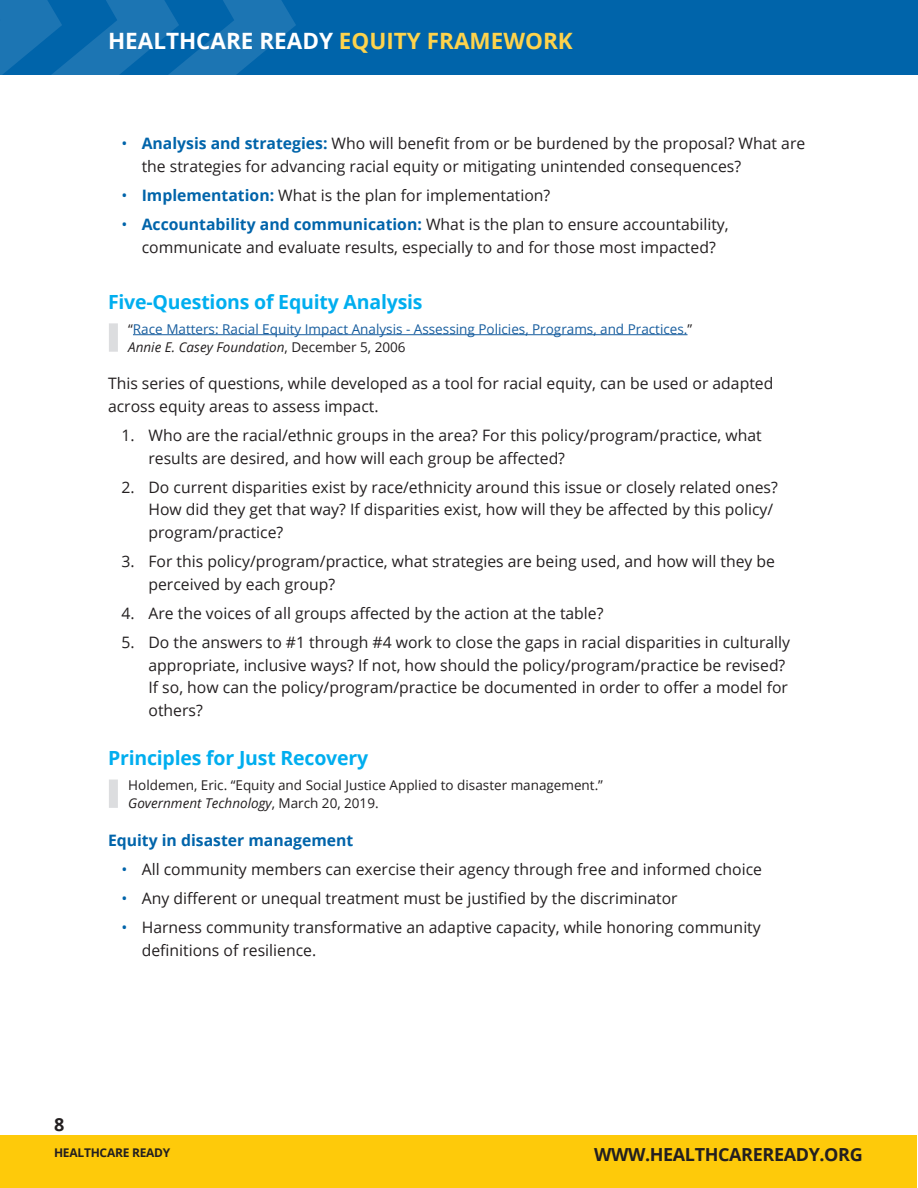
<style>
.page{position:relative;width:918px;height:1188px;background:#fff}
.page>*{position:absolute;margin:0;border:0;box-sizing:border-box;transform-origin:0 0}
.t1{font:700 22.5px "Open Sans";color:#fff}
.t2{font:700 19.5px "Open Sans";letter-spacing:-.01em;color:#00aeef}
.t3{font:700 18px "Open Sans";letter-spacing:-.02em;color:#231f20}
.BODY{font:15.75px/22.5px "Open Sans";color:#231f20}
.BODY-2{font:700 15.75px "Open Sans";color:#0064aa}
.Source{font:13.5px/18px "Open Sans";color:#175d9e}
.Source-2{font:13.5px/18px "Open Sans";color:#231f20}
.t4{font:700 12px "Open Sans";letter-spacing:-.02em;color:#231f20}
.s1{color:#fed34c}
.s2{color:#0064aa}
.s3{font-weight:700;color:#0064aa}
.s4{color:#231f20}
.s5{font-style:italic;color:#231f20}
.s6{font-style:italic}
</style>
<div class="page">
<div style="left:1px;top:1136px;width:916px;height:52px;background:#feca0a"></div>
<div style="left:0;top:0;width:918px;height:75px;background:#0064aa"></div>
<svg style="left:0;top:0;width:296px;height:75px"></svg>
<div style="left:109px;top:323px;width:9px;height:29px;background:#dcdddf"></div>
<hr style="left:133px;top:334px;width:555px;height:1px;background:#175d9e">
<div style="left:109px;top:780px;width:9px;height:28px;background:#dcdddf"></div>
<h1 class="t1" style="left:108px;top:25px;width:466px">HEALTHCARE READY <span class="s1">EQUITY FRAMEWORK</span></h1>
<p class="BODY" style="left:142px;top:132px;width:665px;text-indent:-20px"><span class="s2">•</span> <span class="s3">Analysis and strategies:</span> Who will benefit from or be burdened by the proposal? What are the strategies for advancing racial equity or mitigating unintended consequences?</p>
<p class="BODY" style="left:122px;top:184px;width:430px"><span class="s2">•</span> <span class="s3">Implementation:</span> What is the plan for implementation?</p>
<p class="BODY" style="left:122px;top:213px;width:609px;text-align:center"><span class="s2">•</span> <span class="s3">Accountability and communication:</span> What is the plan to ensure accountability, communicate and evaluate results, especially to and for those most impacted?</p>
<h2 class="t2" style="left:108px;top:288px;width:316px">Five-Questions of Equity Analysis</h2>
<p class="Source" style="left:128px;top:319px;width:565px"><span class="s4">“</span>Race Matters: Racial Equity Impact Analysis - Assessing Policies, Programs, and Practices.<span class="s4">”<br></span><span class="s5">Annie E. Casey Foundation</span><span class="s4">, December 5, 2006</span></p>
<p class="BODY" style="left:108px;top:372px;width:667px">This series of questions, while developed as a tool for racial equity, can be used or adapted across equity areas to assess impact.</p>
<p class="BODY" style="left:148px;top:424px;width:615px;text-indent:-27px">1. Who are the racial/ethnic groups in the area? For this policy/program/practice, what results are desired, and how will each group be affected?</p>
<p class="BODY" style="left:148px;top:475px;width:631px;text-indent:-27px">2. Do current disparities exist by race/ethnicity around this issue or closely related ones?<br>How did they get that way? If disparities exist, how will they be affected by this policy/ program/practice?</p>
<p class="BODY" style="left:148px;top:550px;width:628px;text-indent:-27px">3. For this policy/program/practice, what strategies are being used, and how will they be perceived by each group?</p>
<p class="BODY" style="left:122px;top:601px;width:484px">4. Are the voices of all groups affected by the action at the table?</p>
<p class="BODY" style="left:148px;top:631px;width:643px;text-indent:-27px">5. Do the answers to #1 through #4 work to close the gaps in racial disparities in culturally appropriate, inclusive ways? If not, how should the policy/program/practice be revised?<br>If so, how can the policy/program/practice be documented in order to offer a model for others?</p>
<h2 class="t2" style="left:108px;top:744px;width:262px">Principles for Just Recovery</h2>
<p class="Source-2" style="left:128px;top:776px;width:476px">Holdemen, Eric. “Equity and Social Justice Applied to disaster management.”<br><span class="s6">Government Technology</span>, March 20, 2019.</p>
<p class="BODY-2" style="left:108px;top:829px;width:247px">Equity in disaster management</p>
<p class="BODY" style="left:122px;top:857px;width:642px"><span class="s2">•</span> All community members can exercise their agency through free and informed choice</p>
<p class="BODY" style="left:122px;top:887px;width:558px"><span class="s2">•</span> Any different or unequal treatment must be justified by the discriminator</p>
<p class="BODY" style="left:142px;top:916px;width:621px;text-indent:-20px"><span class="s2">•</span> Harness community transformative an adaptive capacity, while honoring community definitions of resilience.</p>
<p class="t3" style="left:54px;top:1112px;width:12px">8</p>
<p class="t4" style="left:54px;top:1144px;width:118px">HEALTHCARE READY</p>
<p class="t3" style="left:594px;top:1142px;width:270px">WWW.HEALTHCAREREADY.ORG</p>
</div>
